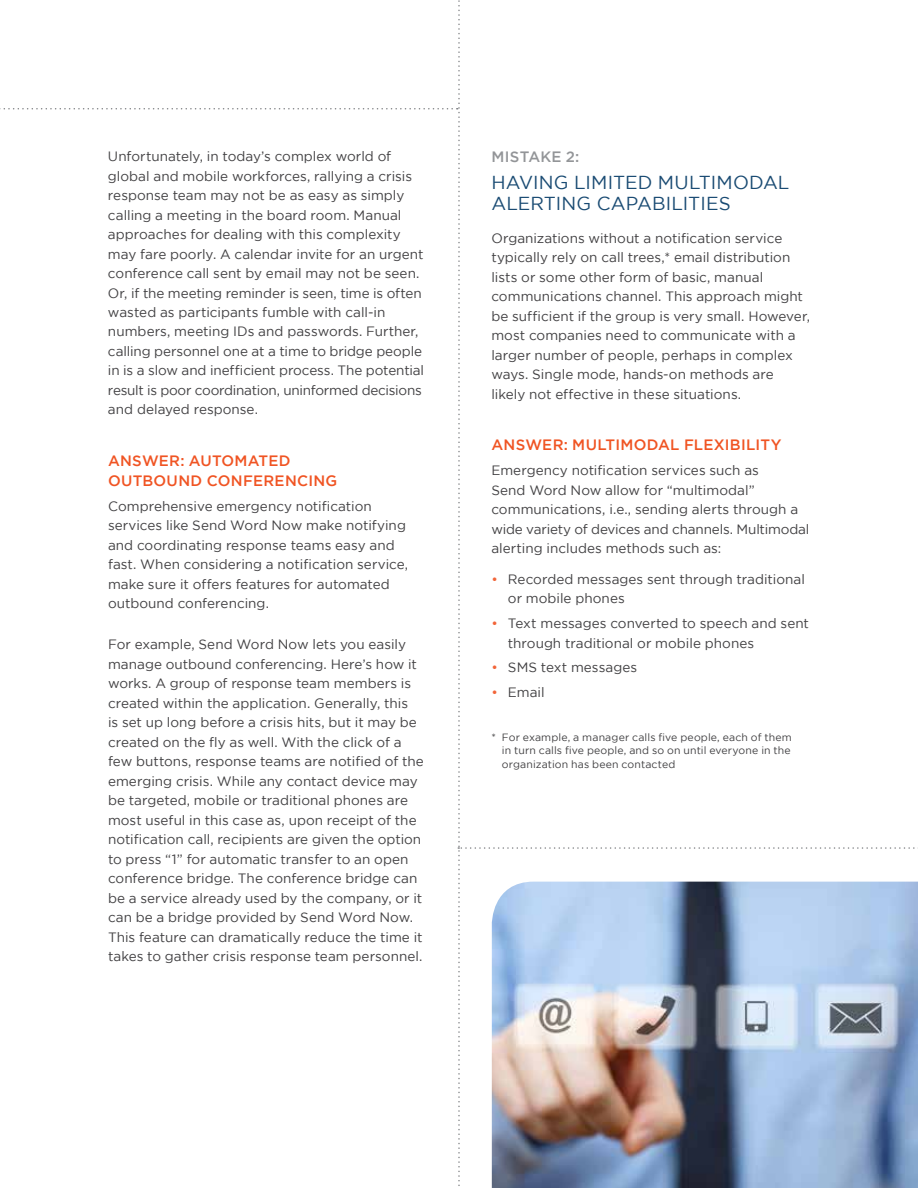
<style>
.page{position:relative;width:918px;height:1188px;background:#fff}
.page>*{position:absolute;margin:0;border:0;box-sizing:border-box;transform-origin:0 0}
.t1{font:18.75px/21px "Gotham";letter-spacing:.005em;color:#1a4b73}
.t2{font:500 15px/19.5px "Gotham";letter-spacing:.02em;color:#f05423}
.t3{font:500 15px "Gotham";letter-spacing:.015em;color:#939598}
.t4{font:13.5px/19.5px "Gotham";color:#414042}
.t5{font:10.5px/13.5px "Gotham";letter-spacing:.01em;color:#414042;text-align:justify}
.s1{color:#f26539}
</style>
<div class="page">
<img style="left:492px;top:882px;width:426px;height:306px">
<p class="t4" style="left:108px;top:146px;width:318px">Unfortunately, in today’s complex world of global and mobile workforces, rallying a crisis response team may not be as easy as simply calling a meeting in the board room. Manual approaches for dealing with this complexity may fare poorly. A calendar invite for an urgent conference call sent by email may not be seen.<br>Or, if the meeting reminder is seen, time is often wasted as participants fumble with call-in numbers, meeting IDs and passwords. Further, calling personnel one at a time to bridge people in is a slow and inefficient process. The potential result is poor coordination, uninformed decisions and delayed response.</p>
<p class="t2" style="left:108px;top:451px;width:231px">ANSWER: AUTOMATED<br>OUTBOUND CONFERENCING</p>
<p class="t4" style="left:108px;top:496px;width:302px">Comprehensive emergency notification services like Send Word Now make notifying and coordinating response teams easy and fast. When considering a notification service, make sure it offers features for automated outbound conferencing.</p>
<p class="t4" style="left:108px;top:635px;width:317px">For example, Send Word Now lets you easily manage outbound conferencing. Here’s how it works. A group of response team members is created within the application. Generally, this<br>is set up long before a crisis hits, but it may be created on the fly as well. With the click of a few buttons, response teams are notified of the emerging crisis. While any contact device may be targeted, mobile or traditional phones are most useful in this case as, upon receipt of the notification call, recipients are given the option to press “1” for automatic transfer to an open conference bridge. The conference bridge can be a service already used by the company, or it can be a bridge provided by Send Word Now.<br>This feature can dramatically reduce the time it takes to gather crisis response team personnel.</p>
<p class="t3" style="left:492px;top:148px;width:89px">MISTAKE 2:</p>
<h1 class="t1" style="left:492px;top:171px;width:300px">HAVING LIMITED MULTIMODAL<br>ALERTING CAPABILITIES</h1>
<p class="t4" style="left:491px;top:228px;width:320px">Organizations without a notification service typically rely on call trees,* email distribution lists or some other form of basic, manual communications channel. This approach might be sufficient if the group is very small. However, most companies need to communicate with a larger number of people, perhaps in complex ways. Single mode, hands-on methods are likely not effective in these situations.</p>
<p class="t2" style="left:492px;top:435px;width:291px">ANSWER: MULTIMODAL FLEXIBILITY</p>
<p class="t4" style="left:491px;top:461px;width:319px">Emergency notification services such as<br>Send Word Now allow for “multimodal” communications, i.e., sending alerts through a wide variety of devices and channels. Multimodal alerting includes methods such as:</p>
<p class="t4" style="left:508px;top:569px;width:299px;text-indent:-16px"><span class="s1">•</span> Recorded messages sent through traditional or mobile phones</p>
<p class="t4" style="left:508px;top:613px;width:303px;text-indent:-16px"><span class="s1">•</span> Text messages converted to speech and sent through traditional or mobile phones</p>
<p class="t4" style="left:491px;top:658px;width:147px"><span class="s1">•</span> SMS text messages</p>
<p class="t4" style="left:491px;top:683px;width:55px"><span class="s1">•</span> Email</p>
<p class="t5" style="left:502px;top:730px;width:291px;text-indent:-10px">* For example, a manager calls five people, each of them in turn calls five people, and so on until everyone in the organization has been contacted</p>
</div>
